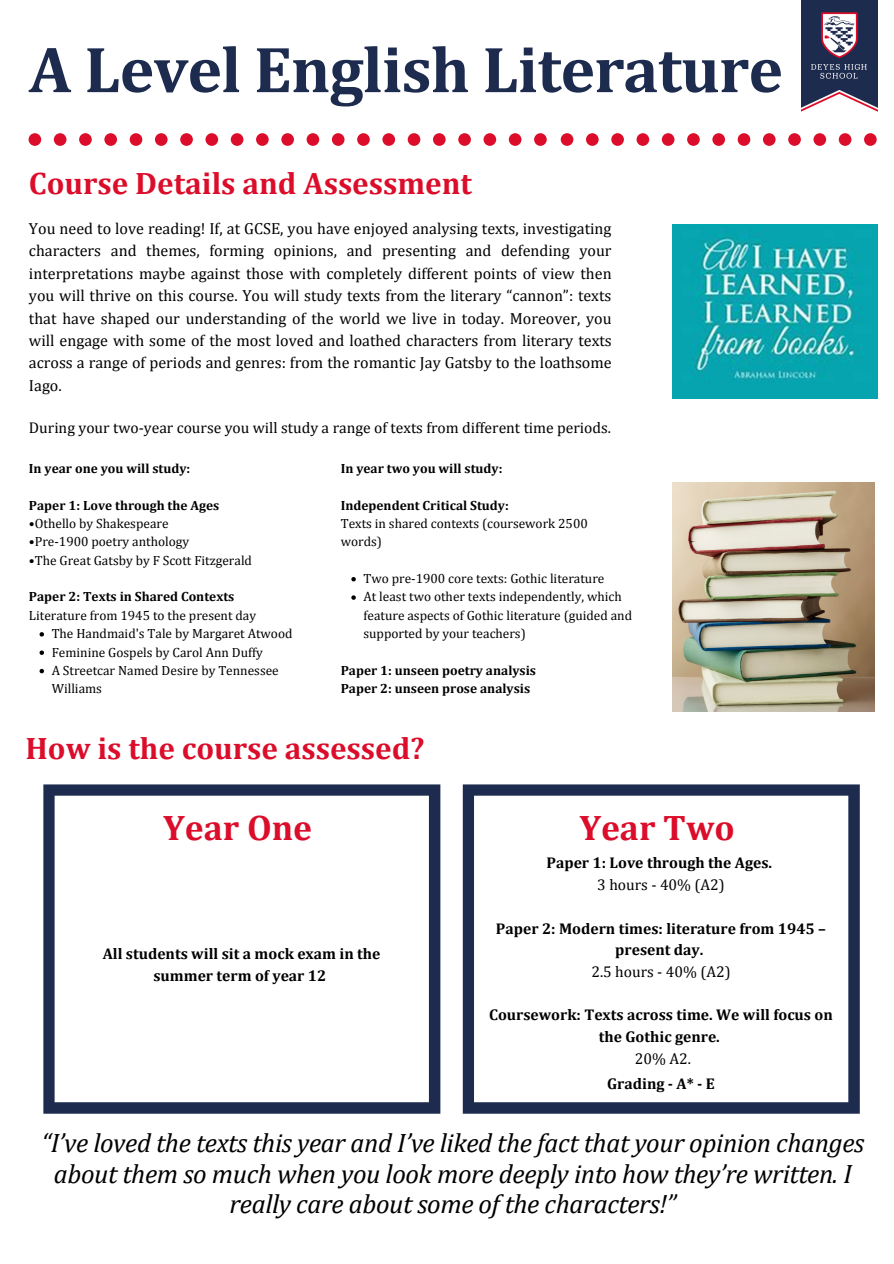
<style>
.page{position:relative;width:894px;height:1264px;background:#fff}
.page>*{position:absolute;margin:0;border:0;box-sizing:border-box;transform-origin:0 0}
.t1{font:700 65.7px "Cambria";letter-spacing:-.015em;color:#1d2b4e}
.t2{font:700 35.7px "Cambria";color:#db0d2a}
.t3{font:700 31.2px "Cambria";color:#db0d2a}
.t4{font:italic 26.7px/30.6px "Cambria";letter-spacing:-.015em;color:#000;text-align:center}
.t5{font:16.05px/22.4px "Cambria";color:#000;text-align:justify}
.t6{font:700 15.6px/21.8px "Cambria";color:#000;text-align:center}
.t7{font:15.6px "Cambria";color:#000}
.t8{font:13.35px/18.3px "Cambria";color:#000}
.t9{font:700 13.35px "Cambria";color:#000}
</style>
<div class="page">
<img style="left:672px;top:483px;width:202px;height:228px">
<svg style="left:462px;top:784px;width:397px;height:329px"></svg>
<svg style="left:43px;top:784px;width:397px;height:329px"></svg>
<svg style="left:29px;top:133px;width:517px;height:13px"></svg>
<svg style="left:560px;top:133px;width:317px;height:13px"></svg>
<img style="left:801px;top:0;width:76px;height:112px">
<img style="left:672px;top:225px;width:205px;height:173px">
<svg style="left:40px;top:632px;width:4px;height:4px"></svg>
<svg style="left:40px;top:650px;width:4px;height:5px"></svg>
<svg style="left:40px;top:669px;width:4px;height:4px"></svg>
<svg style="left:351px;top:577px;width:5px;height:4px"></svg>
<svg style="left:351px;top:595px;width:5px;height:5px"></svg>
<p class="t1" style="left:29px;top:30px;width:755px">A Level English Literature</p>
<p class="t3" style="left:29px;top:165px;width:444px">Course Details and Assessment</p>
<p class="t5" style="left:29px;top:217px;width:584px">You need to love reading! If, at GCSE, you have enjoyed analysing texts, investigating characters and themes, forming opinions, and presenting and defending your interpretations maybe against those with completely different points of view then you will thrive on this course. You will study texts from the literary “cannon”: texts that have shaped our understanding of the world we live in today. Moreover, you will engage with some of the most loved and loathed characters from literary texts across a range of periods and genres: from the romantic Jay Gatsby to the loathsome Iago.</p>
<p class="t7" style="left:29px;top:418px;width:583px">During your two-year course you will study a range of texts from different time periods.</p>
<p class="t9" style="left:29px;top:460px;width:163px">In year one you will study:</p>
<p class="t9" style="left:29px;top:497px;width:192px">Paper 1: Love through the Ages</p>
<p class="t8" style="left:29px;top:514px;width:141px">•Othello by Shakespeare</p>
<p class="t8" style="left:29px;top:532px;width:162px">•Pre-1900 poetry anthology</p>
<p class="t8" style="left:29px;top:550px;width:224px">•The Great Gatsby by F Scott Fitzgerald</p>
<p class="t9" style="left:29px;top:589px;width:207px">Paper 2: Texts in Shared Contexts</p>
<p class="t8" style="left:29px;top:606px;width:229px">Literature from 1945 to the present day</p>
<p class="t8" style="left:52px;top:624px;width:242px">The Handmaid's Tale by Margaret Atwood</p>
<p class="t8" style="left:52px;top:642px;width:213px">Feminine Gospels by Carol Ann Duffy</p>
<p class="t8" style="left:52px;top:661px;width:228px">A Streetcar Named Desire by Tennessee<br>Williams</p>
<p class="t9" style="left:340px;top:460px;width:163px">In year two you will study:</p>
<p class="t9" style="left:340px;top:497px;width:169px">Independent Critical Study:</p>
<p class="t8" style="left:340px;top:514px;width:248px">Texts in shared contexts (coursework 2500</p>
<p class="t8" style="left:340px;top:532px;width:43px">words)</p>
<p class="t8" style="left:363px;top:569px;width:242px">Two pre-1900 core texts: Gothic literature</p>
<p class="t8" style="left:363px;top:587px;width:270px">At least two other texts independently, which feature aspects of Gothic literature (guided and supported by your teachers)</p>
<p class="t9" style="left:340px;top:662px;width:197px">Paper 1: unseen poetry analysis</p>
<p class="t9" style="left:340px;top:680px;width:191px">Paper 2: unseen prose analysis</p>
<p class="t3" style="left:25px;top:729px;width:400px">How is the course assessed?</p>
<p class="t2" style="left:163px;top:806px;width:150px">Year One</p>
<p class="t2" style="left:579px;top:806px;width:157px">Year Two</p>
<p class="t6" style="left:103px;top:942px;width:279px">All students will sit a mock exam in the summer term of year 12</p>
<p class="t6" style="left:546px;top:851px;width:227px">Paper 1: Love through the Ages.</p>
<p class="t7" style="left:597px;top:875px;width:129px">3 hours - 40% (A2)</p>
<p class="t6" style="left:495px;top:916px;width:331px">Paper 2: Modern times: literature from 1945 – present day.</p>
<p class="t7" style="left:591px;top:962px;width:141px">2.5 hours - 40% (A2)</p>
<p class="t6" style="left:489px;top:1003px;width:345px">Coursework: Texts across time. We will focus on the Gothic genre.</p>
<p class="t7" style="left:634px;top:1048px;width:58px">20% A2.</p>
<p class="t6" style="left:607px;top:1072px;width:109px">Grading - A* - E</p>
<p class="t4" style="left:41px;top:1126px;width:824px">“I’ve loved the texts this year and I’ve liked the fact that your opinion changes about them so much when you look more deeply into how they’re written. I really care about some of the characters!”</p>
</div>
